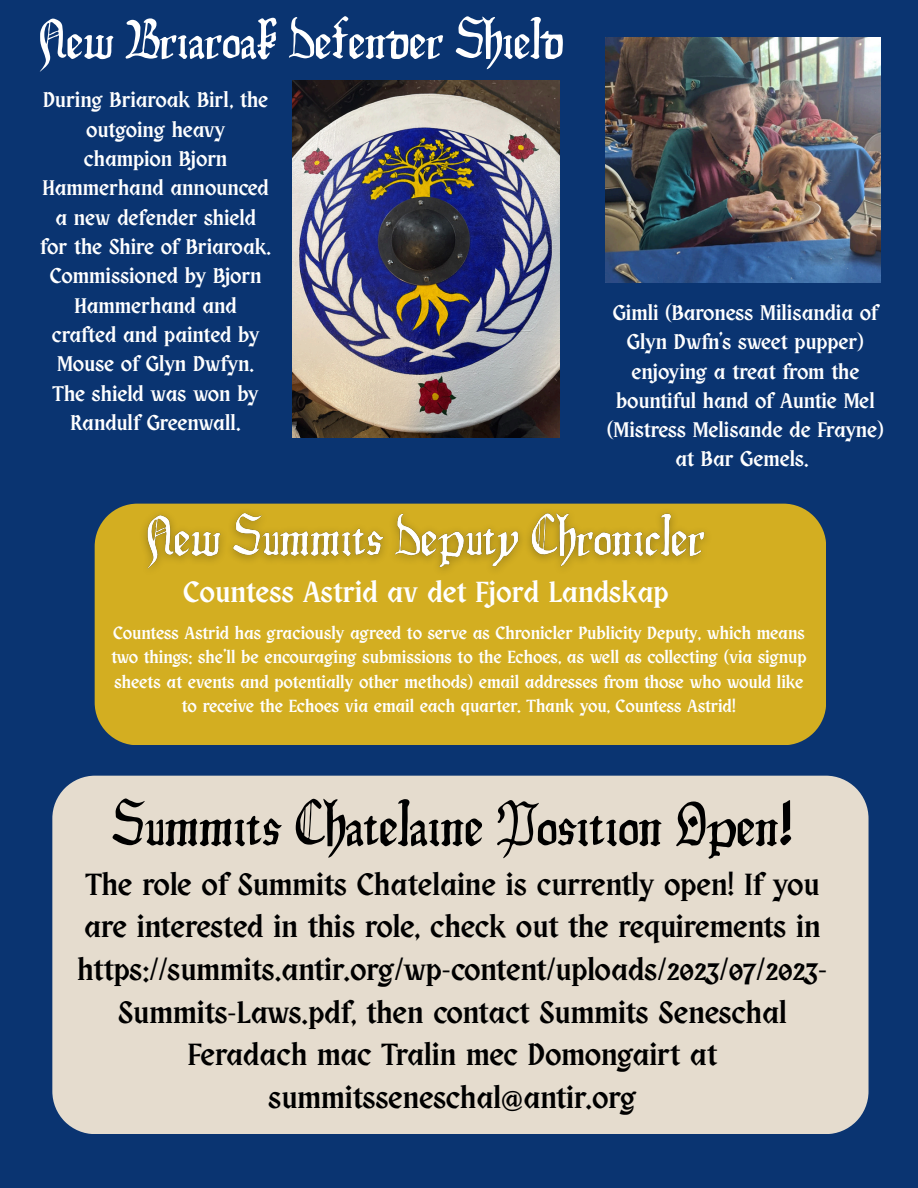
<style>
.page{position:relative;width:918px;height:1188px;background:#0a3471}
.page>*{position:absolute;margin:0;border:0;box-sizing:border-box;transform-origin:0 0}
.t1{font:60.3px "Isabella";color:#000}
.t2{font:53.85px "Isabella";color:#fff}
.t3{font:31.05px/42.6px "Obra Letra";color:#000;text-align:center}
.t4{font:29.4px "Obra Letra";color:#fff}
.t5{font:21.45px/29.4px "Obra Letra";color:#fff;text-align:center}
.t6{font:17.85px/24.3px "Obra Letra";color:#fff;text-align:center}
</style>
<div class="page">
<img style="left:292px;top:81px;width:268px;height:356px">
<div style="left:95px;top:504px;width:731px;height:241px;background:#d3ae21"></div>
<img style="left:605px;top:37px;width:276px;height:245px">
<div style="left:52px;top:776px;width:817px;height:358px;background:#e5dcce"></div>
<img style="left:133px;top:503px;width:591px;height:83px">
<h3 class="t2" style="left:40px;top:-8px;width:526px">New Briaroak Defender Shield</h3>
<p class="t5" style="left:40px;top:87px;width:232px">During Briaroak Birl, the outgoing heavy champion Bjorn<br>Hammerhand announced a new defender shield for the Shire of Briaroak.<br>Commissioned by Bjorn<br>Hammerhand and crafted and painted by<br>Mouse of Glyn Dwfyn.<br>The shield was won by<br>Randulf Greenwall.</p>
<p class="t5" style="left:607px;top:300px;width:278px">Gimli (Baroness Milisandia of<br>Glyn Dwfn’s sweet pupper) enjoying a treat from the bountiful hand of Auntie Mel (Mistress Melisande de Frayne) at Bar Gemels.</p>
<p class="t4" style="left:183px;top:579px;width:487px">Countess Astrid av det Fjord Landskap</p>
<h4 class="t6" style="left:111px;top:622px;width:697px">Countess Astrid has graciously agreed to serve as Chronicler Publicity Deputy, which means two things: she’ll be encouraging submissions to the Echoes, as well as collecting (via signup sheets at events and potentially other methods) email addresses from those who would like to receive the Echoes via email each quarter. Thank you, Countess Astrid!</h4>
<h1 class="t1" style="left:112px;top:772px;width:682px">Summits Chatelaine Position Open!</h1>
<h3 class="t3" style="left:77px;top:865px;width:752px">The role of Summits Chatelaine is currently open! If you are interested in this role, check out the requirements in https://summits.antir.org/wp-content/uploads/2023/07/2023- Summits-Laws.pdf, then contact Summits Seneschal Feradach mac Tralin mec Domongairt at summitsseneschal@antir.org</h3>
</div>
